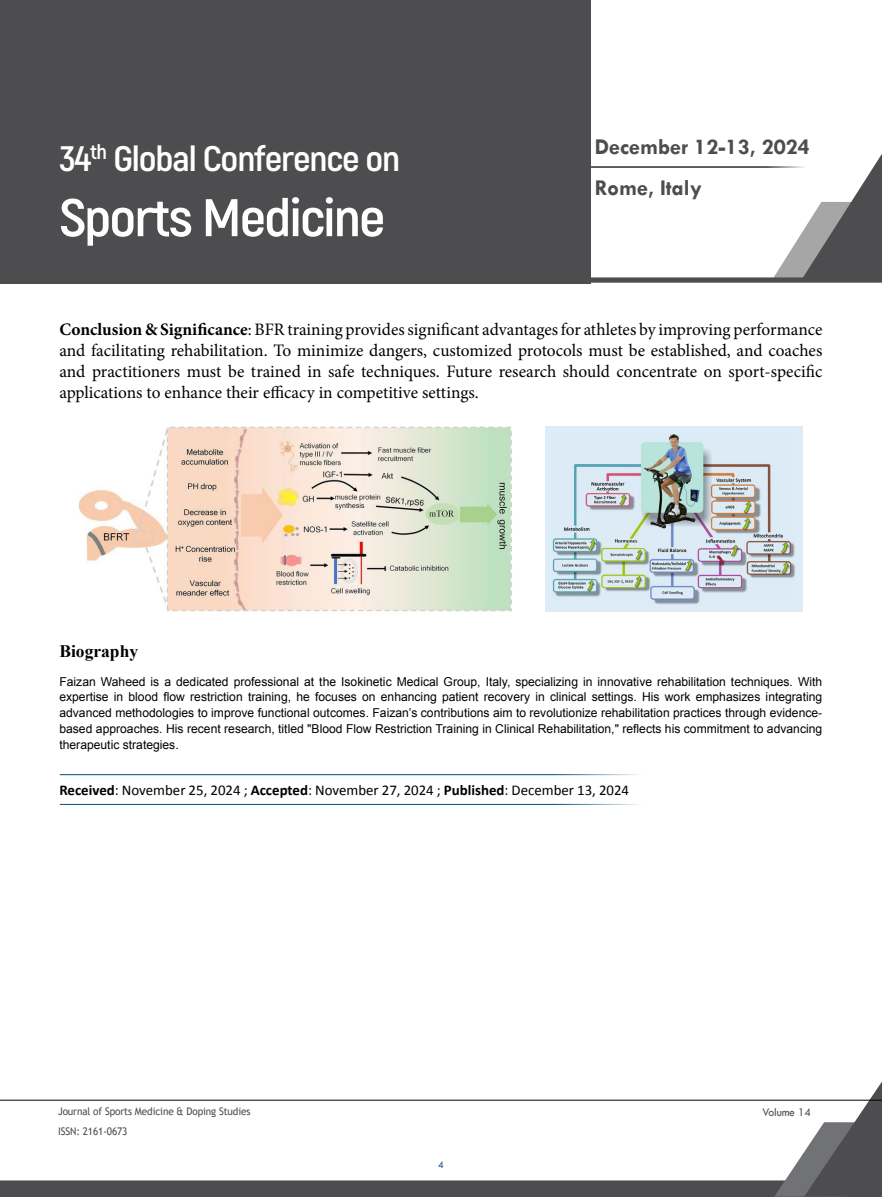
<style>
.page{position:relative;width:882px;height:1197px;background:#fff}
.page>*{position:absolute;margin:0;border:0;box-sizing:border-box;transform-origin:0 0}
.t1{font:700 52.85px "Akrobat";letter-spacing:-.03em;color:#fff;scale:1.09 1}
.t2{font:700 35.35px "Akrobat";letter-spacing:-.03em;color:#fff;scale:1.09 1}
.t3{font:700 22.75px/41.1px "Tw Cen";color:#4d4d4f}
.t4{font:17.5px/21px "Minion Pro";color:#000;text-align:justify}
.t5{font:700 17.5px "Times New Roman";color:#000}
.t6{font:14.88px "Calibri";color:#000}
.t7{font:12.25px/15.8px "Arial";color:#000;text-align:justify}
.t8{font:12.25px "Tw Cen";letter-spacing:-.01em;color:#4d4d4f;scale:.95 1}
.t9{font:10.5px "Trebuchet MS";letter-spacing:-.01em;color:#4d4d4f;scale:.95 1}
.t10{font:10.5px "Tw Cen";color:#21409a;scale:.95 1}
.s1{font-weight:700}
</style>
<div class="page">
<svg style="left:0;top:1081px;width:882px;height:116px"></svg>
<hr style="left:0;top:1100px;width:882px;height:1px;background:#000">
<div style="left:0;top:0;width:590px;height:283px;background:#4d4d4f"></div>
<svg style="left:590px;top:153px;width:292px;height:130px"></svg>
<img style="left:79px;top:426px;width:433px;height:186px">
<img style="left:546px;top:426px;width:257px;height:186px">
<hr style="left:60px;top:774px;width:618px;height:1px;background:#004b84">
<hr style="left:60px;top:804px;width:618px;height:1px;background:#004b84">
<h2 class="t2" style="left:59px;top:136px;width:314px">34<sup>th</sup> Global Conference on</h2>
<h1 class="t1" style="left:59px;top:185px;width:300px">Sports Medicine</h1>
<h3 class="t3" style="left:595px;top:126px;width:217px">December 12-13, 2024<br>Rome, Italy</h3>
<p class="t4" style="left:59px;top:319px;width:765px"><span class="s1">Conclusion &amp; Significance</span>: BFR training provides significant advantages for athletes by improving performance and facilitating rehabilitation. To minimize dangers, customized protocols must be established, and coaches and practitioners must be trained in safe techniques. Future research should concentrate on sport-specific applications to enhance their efficacy in competitive settings.</p>
<h3 class="t5" style="left:59px;top:639px;width:80px">Biography</h3>
<p class="t7" style="left:59px;top:674px;width:764px">Faizan Waheed is a dedicated professional at the Isokinetic Medical Group, Italy, specializing in innovative rehabilitation techniques. With expertise in blood flow restriction training, he focuses on enhancing patient recovery in clinical settings. His work emphasizes integrating advanced methodologies to improve functional outcomes. Faizan’s contributions aim to revolutionize rehabilitation practices through evidence&shy;based approaches. His recent research, titled "Blood Flow Restriction Training in Clinical Rehabilitation," reflects his commitment to advancing therapeutic strategies.</p>
<p class="t6" style="left:59px;top:780px;width:571px"><span class="s1">Received</span>: November 25, 2024 ; <span class="s1">Accepted</span>: November 27, 2024 ; <span class="s1">Published</span>: December 13, 2024</p>
<p class="t9" style="left:58px;top:1105px;width:204px">Journal of Sports Medicine &amp; Doping Studies</p>
<p class="t8" style="left:762px;top:1104px;width:53px">Volume 14</p>
<p class="t9" style="left:58px;top:1125px;width:75px">ISSN: 2161-0673</p>
<p class="t10" style="left:438px;top:1159px;width:7px">4</p>
</div>
